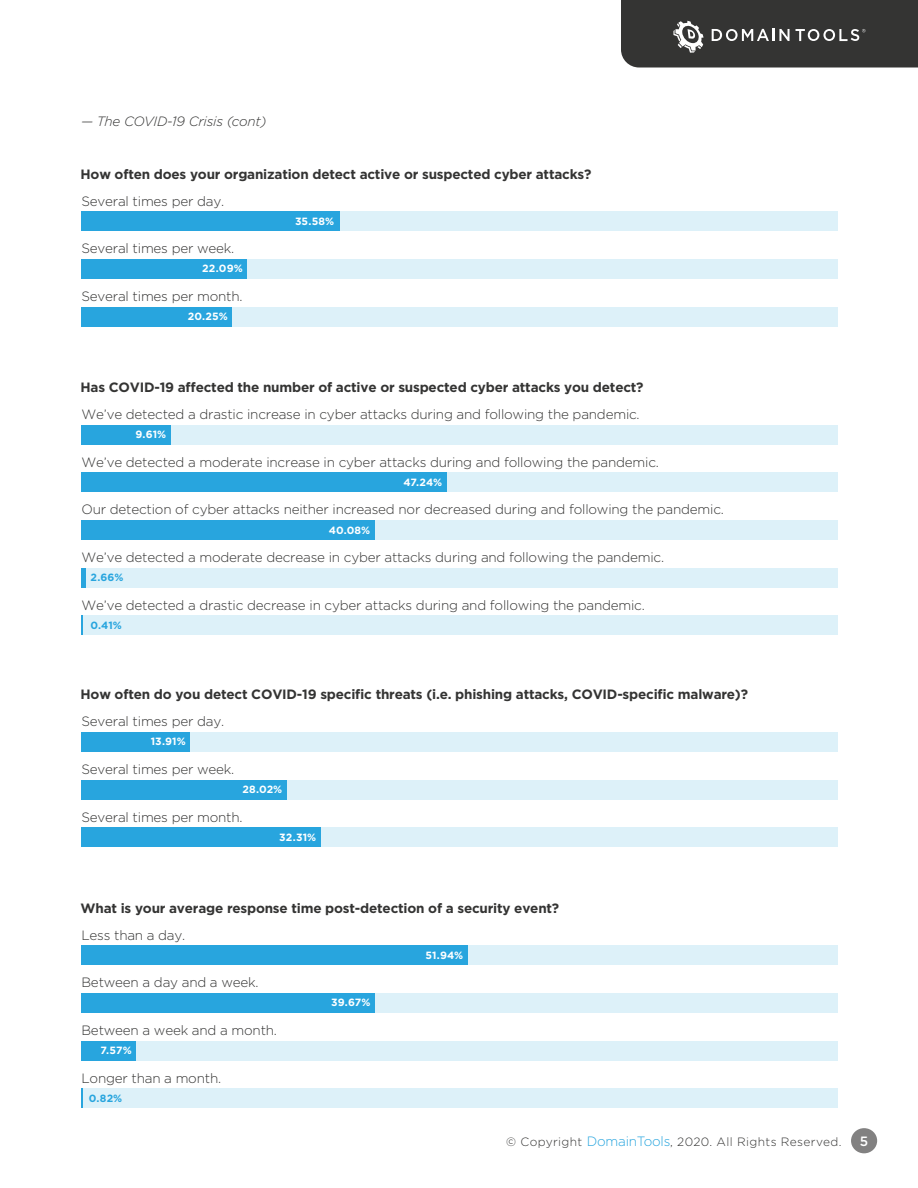
<style>
.page{position:relative;width:918px;height:1188px;background:#fff}
.page>*{position:absolute;margin:0;border:0;box-sizing:border-box;transform-origin:0 0}
.t1{font:300 13.5px "Gotham";letter-spacing:-.015em;color:#343433}
.t2{font:700 13.5px "Gotham";letter-spacing:-.015em;color:#343433}
.t3{font:italic 300 13.5px "Gotham";letter-spacing:-.015em;color:#343433}
.t4{font:500 13.5px "Gotham";color:#fff}
.t5{font:300 12px "Gotham";letter-spacing:.03em;color:#343433}
.t6{font:700 10.5px "Gotham";letter-spacing:.005em;color:#fff}
.t7{font:700 10.5px "Gotham";color:#28a5de}
.s1{font-size:13.5px;color:#28a5de}
</style>
<div class="page">
<div style="left:81px;top:212px;width:756px;height:19px;background:#ddf1f9"></div>
<div style="left:81px;top:212px;width:259px;height:19px;background:#28a5de"></div>
<div style="left:81px;top:259px;width:756px;height:20px;background:#ddf1f9"></div>
<div style="left:81px;top:307px;width:756px;height:19px;background:#ddf1f9"></div>
<div style="left:81px;top:259px;width:166px;height:20px;background:#28a5de"></div>
<div style="left:81px;top:307px;width:151px;height:19px;background:#28a5de"></div>
<div style="left:81px;top:732px;width:756px;height:20px;background:#ddf1f9"></div>
<div style="left:81px;top:732px;width:109px;height:20px;background:#28a5de"></div>
<div style="left:81px;top:780px;width:756px;height:19px;background:#ddf1f9"></div>
<div style="left:81px;top:828px;width:756px;height:19px;background:#ddf1f9"></div>
<div style="left:81px;top:780px;width:206px;height:19px;background:#28a5de"></div>
<div style="left:81px;top:828px;width:240px;height:19px;background:#28a5de"></div>
<div style="left:81px;top:425px;width:756px;height:19px;background:#ddf1f9"></div>
<div style="left:81px;top:425px;width:90px;height:19px;background:#28a5de"></div>
<div style="left:81px;top:473px;width:756px;height:19px;background:#ddf1f9"></div>
<div style="left:81px;top:520px;width:756px;height:20px;background:#ddf1f9"></div>
<div style="left:81px;top:568px;width:756px;height:20px;background:#ddf1f9"></div>
<div style="left:81px;top:616px;width:756px;height:19px;background:#ddf1f9"></div>
<div style="left:81px;top:473px;width:366px;height:19px;background:#28a5de"></div>
<div style="left:81px;top:520px;width:294px;height:20px;background:#28a5de"></div>
<div style="left:81px;top:568px;width:5px;height:20px;background:#28a5de"></div>
<svg style="left:81px;top:616px;width:2px;height:19px"></svg>
<div style="left:81px;top:945px;width:756px;height:20px;background:#ddf1f9"></div>
<div style="left:81px;top:945px;width:387px;height:20px;background:#28a5de"></div>
<div style="left:81px;top:993px;width:756px;height:20px;background:#ddf1f9"></div>
<div style="left:81px;top:1089px;width:756px;height:19px;background:#ddf1f9"></div>
<div style="left:81px;top:1041px;width:756px;height:19px;background:#ddf1f9"></div>
<div style="left:81px;top:993px;width:294px;height:20px;background:#28a5de"></div>
<svg style="left:81px;top:1089px;width:2px;height:19px"></svg>
<div style="left:81px;top:1041px;width:55px;height:19px;background:#28a5de"></div>
<svg style="left:621px;top:0;width:297px;height:68px;background:#40403f"></svg>
<div style="left:851px;top:1128px;width:26px;height:25px;background:#828181;border-radius:50%"></div>
<p class="t3" style="left:81px;top:112px;width:187px">— The COVID-19 Crisis (cont)</p>
<p class="t2" style="left:81px;top:165px;width:512px">How often does your organization detect active or suspected cyber attacks?</p>
<p class="t6" style="left:295px;top:214px;width:41px">35.58%</p>
<p class="t1" style="left:81px;top:192px;width:144px">Several times per day.</p>
<p class="t1" style="left:81px;top:240px;width:154px">Several times per week.</p>
<p class="t1" style="left:81px;top:288px;width:163px">Several times per month.</p>
<p class="t6" style="left:202px;top:262px;width:42px">22.09%</p>
<p class="t6" style="left:188px;top:310px;width:42px">20.25%</p>
<p class="t2" style="left:81px;top:378px;width:565px">Has COVID-19 affected the number of active or suspected cyber attacks you detect?</p>
<p class="t6" style="left:136px;top:427px;width:32px">9.61%</p>
<p class="t1" style="left:81px;top:406px;width:560px">We’ve detected a drastic increase in cyber attacks during and following the pandemic.</p>
<p class="t1" style="left:81px;top:453px;width:579px">We’ve detected a moderate increase in cyber attacks during and following the pandemic.</p>
<p class="t1" style="left:81px;top:501px;width:644px">Our detection of cyber attacks neither increased nor decreased during and following the pandemic.</p>
<p class="t1" style="left:81px;top:549px;width:584px">We’ve detected a moderate decrease in cyber attacks during and following the pandemic.</p>
<p class="t1" style="left:81px;top:597px;width:565px">We’ve detected a drastic decrease in cyber attacks during and following the pandemic.</p>
<p class="t6" style="left:403px;top:475px;width:40px">47.24%</p>
<p class="t6" style="left:329px;top:523px;width:43px">40.08%</p>
<p class="t7" style="left:90px;top:571px;width:35px">2.66%</p>
<p class="t7" style="left:90px;top:618px;width:33px">0.41%</p>
<p class="t2" style="left:81px;top:686px;width:669px">How often do you detect COVID-19 specific threats (i.e. phishing attacks, COVID-specific malware)?</p>
<p class="t6" style="left:151px;top:735px;width:36px">13.91%</p>
<p class="t1" style="left:81px;top:713px;width:144px">Several times per day.</p>
<p class="t1" style="left:81px;top:761px;width:154px">Several times per week.</p>
<p class="t1" style="left:81px;top:808px;width:163px">Several times per month.</p>
<p class="t6" style="left:242px;top:782px;width:41px">28.02%</p>
<p class="t6" style="left:279px;top:830px;width:39px">32.31%</p>
<p class="t2" style="left:81px;top:899px;width:480px">What is your average response time post-detection of a security event?</p>
<p class="t6" style="left:425px;top:948px;width:39px">51.94%</p>
<p class="t1" style="left:81px;top:926px;width:105px">Less than a day.</p>
<p class="t1" style="left:81px;top:974px;width:179px">Between a day and a week.</p>
<p class="t1" style="left:81px;top:1022px;width:197px">Between a week and a month.</p>
<p class="t6" style="left:101px;top:1044px;width:33px">7.57%</p>
<p class="t1" style="left:81px;top:1070px;width:141px">Longer than a month.</p>
<p class="t7" style="left:89px;top:1091px;width:35px">0.82%</p>
<p class="t6" style="left:331px;top:996px;width:41px">39.67%</p>
<p class="t5" style="left:506px;top:1134px;width:337px">© Copyright <span class="s1">DomainTools</span>, 2020. All Rights Reserved.</p>
<p class="t4" style="left:860px;top:1132px;width:10px">5</p>
</div>
